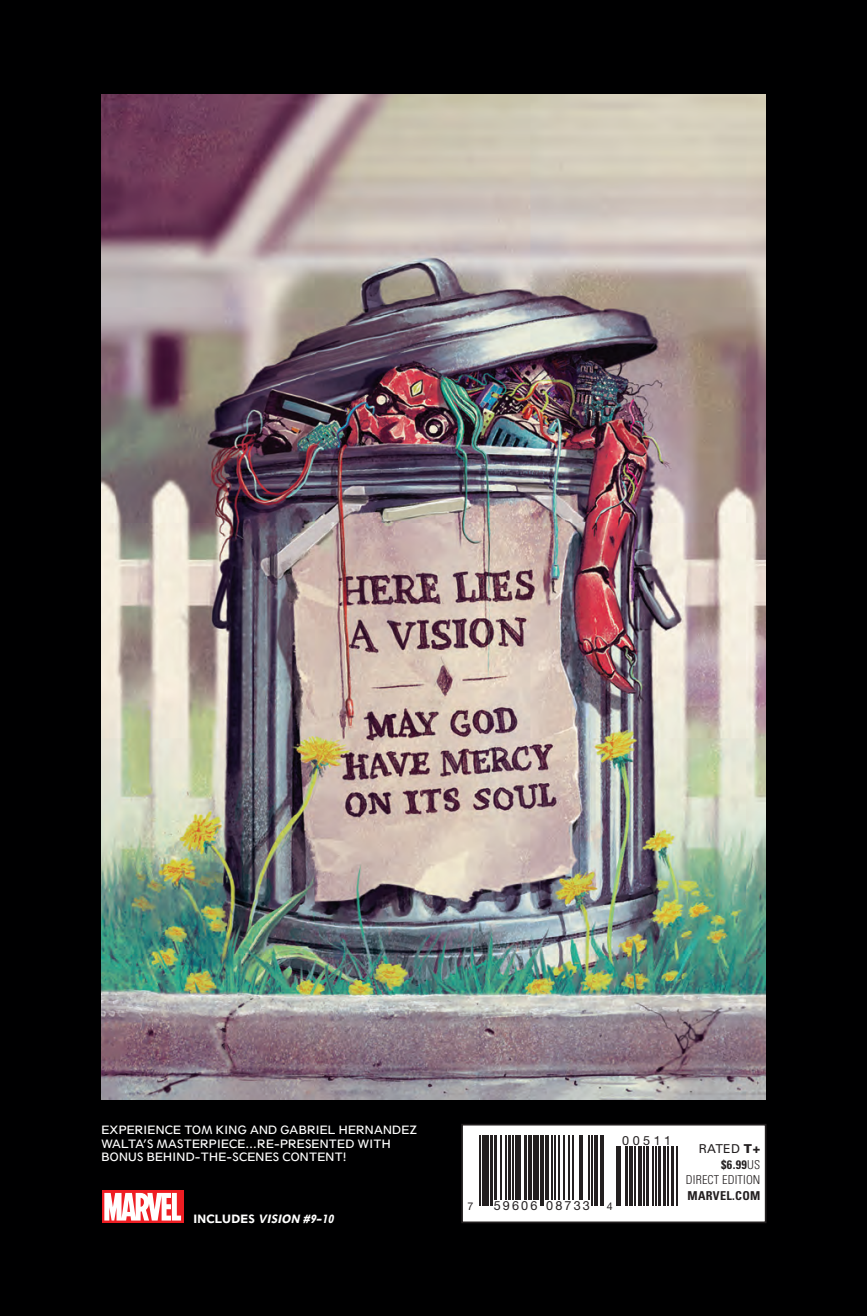
<style>
.page{position:relative;width:867px;height:1316px;background:#fff}
.page>*{position:absolute;margin:0;border:0;box-sizing:border-box;transform-origin:0 0}
.t1{font:12.6px "Helvetica Neue";letter-spacing:.17em;color:#231f20}
.t2{font:300 condensed 12.25px/15.8px "Univers LT Std";letter-spacing:.01em;color:#231f20;text-align:right}
.t3{font:700 condensed 12.25px "Univers LT Std";letter-spacing:.025em;color:#231f20}
.t4{font:11.38px/13.7px "Tw Cen Class MT Std";letter-spacing:.025em;color:#fff}
.t5{font:italic 700 11.38px "Tw Cen Class MT Std";color:#fff}
.t6{font:10.67px "Helvetica Neue";color:#231f20}
.s1{font-style:normal}
.s2{font-weight:400;font-stretch:normal}
.s3{font-weight:900;font-stretch:normal}
.s4{font-weight:700}
</style>
<div class="page">
<div style="left:0;top:0;width:866px;height:1315px;background:#000001"></div>
<img style="left:101px;top:94px;width:664px;height:1005px">
<div style="left:462px;top:1124px;width:303px;height:98px;background:#fff"></div>
<div style="left:461px;top:1123px;width:305px;height:99px;border:2px solid #231f20"></div>
<hr style="left:479px;top:1135px;width:1px;height:70px;background:#231f20">
<hr style="left:482px;top:1135px;width:1px;height:70px;background:#231f20">
<hr style="left:484px;top:1135px;width:4px;height:70px;background:#231f20">
<hr style="left:490px;top:1135px;width:2px;height:70px;background:#231f20">
<hr style="left:494px;top:1135px;width:2px;height:64px;background:#231f20">
<hr style="left:500px;top:1135px;width:1px;height:64px;background:#231f20">
<hr style="left:505px;top:1135px;width:2px;height:64px;background:#231f20">
<hr style="left:508px;top:1135px;width:3px;height:64px;background:#231f20">
<hr style="left:512px;top:1135px;width:1px;height:64px;background:#231f20">
<div style="left:514px;top:1135px;width:6px;height:64px;background:#231f20"></div>
<hr style="left:524px;top:1135px;width:2px;height:64px;background:#231f20">
<hr style="left:528px;top:1135px;width:1px;height:64px;background:#231f20">
<hr style="left:530px;top:1135px;width:2px;height:64px;background:#231f20">
<div style="left:533px;top:1135px;width:5px;height:64px;background:#231f20"></div>
<hr style="left:539px;top:1135px;width:2px;height:70px;background:#231f20">
<hr style="left:542px;top:1135px;width:1px;height:70px;background:#231f20">
<hr style="left:545px;top:1135px;width:4px;height:64px;background:#231f20">
<hr style="left:551px;top:1135px;width:1px;height:64px;background:#231f20">
<hr style="left:554px;top:1135px;width:1px;height:64px;background:#231f20">
<hr style="left:558px;top:1135px;width:1px;height:64px;background:#231f20">
<hr style="left:563px;top:1135px;width:1px;height:64px;background:#231f20">
<hr style="left:568px;top:1135px;width:1px;height:64px;background:#231f20">
<hr style="left:572px;top:1135px;width:1px;height:64px;background:#231f20">
<hr style="left:579px;top:1135px;width:1px;height:64px;background:#231f20">
<hr style="left:581px;top:1135px;width:2px;height:64px;background:#231f20">
<hr style="left:588px;top:1135px;width:1px;height:64px;background:#231f20">
<hr style="left:590px;top:1135px;width:2px;height:70px;background:#231f20">
<svg style="left:594px;top:1135px;width:3px;height:70px"></svg>
<hr style="left:600px;top:1135px;width:1px;height:70px;background:#231f20">
<hr style="left:602px;top:1135px;width:2px;height:70px;background:#231f20">
<hr style="left:615px;top:1146px;width:2px;height:59px;background:#231f20">
<hr style="left:618px;top:1146px;width:3px;height:59px;background:#231f20">
<hr style="left:625px;top:1146px;width:2px;height:59px;background:#231f20">
<hr style="left:628px;top:1146px;width:2px;height:59px;background:#231f20">
<hr style="left:631px;top:1146px;width:1px;height:59px;background:#231f20">
<hr style="left:634px;top:1146px;width:1px;height:59px;background:#231f20">
<hr style="left:638px;top:1146px;width:4px;height:59px;background:#231f20">
<hr style="left:643px;top:1146px;width:1px;height:59px;background:#231f20">
<hr style="left:645px;top:1146px;width:3px;height:59px;background:#231f20">
<hr style="left:652px;top:1146px;width:1px;height:59px;background:#231f20">
<hr style="left:655px;top:1146px;width:1px;height:59px;background:#231f20">
<hr style="left:657px;top:1146px;width:3px;height:59px;background:#231f20">
<hr style="left:662px;top:1146px;width:3px;height:59px;background:#231f20">
<hr style="left:666px;top:1146px;width:2px;height:59px;background:#231f20">
<hr style="left:670px;top:1146px;width:3px;height:59px;background:#231f20">
<hr style="left:676px;top:1146px;width:1px;height:59px;background:#231f20">
<svg style="left:102px;top:1190px;width:81px;height:32px"></svg>
<svg style="left:104px;top:1192px;width:77px;height:28px;background:#f9bdbf"></svg>
<p class="t4" style="left:101px;top:1122px;width:317px">EXPERIENCE TOM KING AND GABRIEL HERNANDEZ<br>WALTA’S MASTERPIECE…RE-PRESENTED WITH<br>BONUS BEHIND-THE-SCENES CONTENT!</p>
<p class="t5" style="left:193px;top:1211px;width:144px"><span class="s1">I N C LU D ES</span> VISION #9-10</p>
<p class="t1" style="left:622px;top:1130px;width:50px">00511</p>
<p class="t6" style="left:467px;top:1198px;width:7px">7</p>
<p class="t1" style="left:493px;top:1196px;width:98px">59606 08733</p>
<p class="t6" style="left:606px;top:1198px;width:7px">4</p>
<p class="t2" style="left:685px;top:1140px;width:76px"><span class="s2">RATED</span> <span class="s3">T+ </span><span class="s4">$6.99</span>US<br>DIRECT EDITION</p>
<p class="t3" style="left:687px;top:1187px;width:74px">MARVEL.COM</p>
</div>
